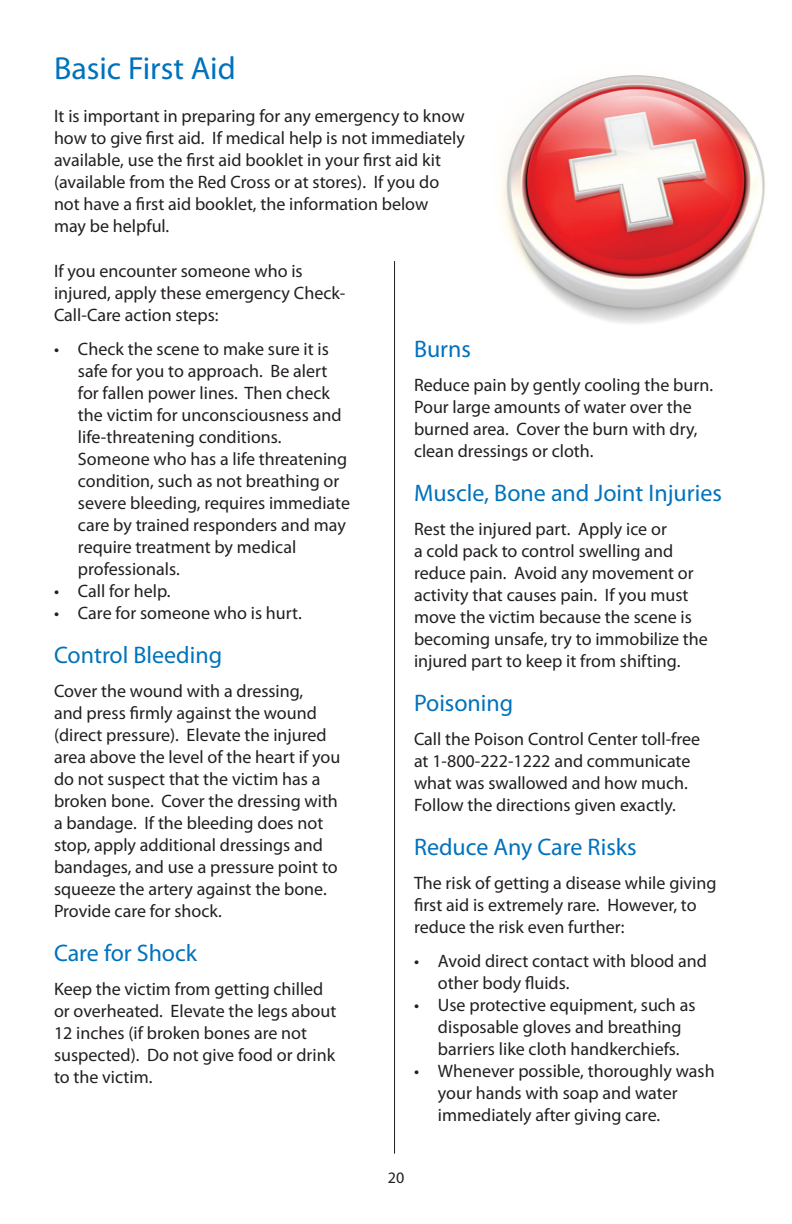
<style>
.page{position:relative;width:792px;height:1224px;background:#fff}
.page>*{position:absolute;margin:0;border:0;box-sizing:border-box;transform-origin:0 0}
.t1{font:32px "Myriad Pro";color:#0072bc}
.t2{font:24px "Myriad Pro";color:#0072bc}
.t3{font:18px/22px "Myriad Pro";color:#231f20}
.t4{font:16px "Myriad Pro";color:#231f20}
</style>
<div class="page">
<img style="left:501px;top:75px;width:264px;height:249px">
<hr style="left:394px;top:261px;width:1px;height:893px;background:#231f20">
<p class="t1" style="left:54px;top:49px;width:183px">Basic First Aid</p>
<p class="t3" style="left:54px;top:105px;width:412px">It is important in preparing for any emergency to know</p>
<p class="t3" style="left:54px;top:127px;width:412px">how to give first aid. If medical help is not immediately</p>
<p class="t3" style="left:54px;top:149px;width:389px">available, use the first aid booklet in your first aid kit</p>
<p class="t3" style="left:54px;top:171px;width:387px">(available from the Red Cross or at stores). If you do</p>
<p class="t3" style="left:54px;top:193px;width:376px">not have a first aid booklet, the information below</p>
<p class="t3" style="left:54px;top:215px;width:117px">may be helpful.</p>
<p class="t3" style="left:54px;top:260px;width:293px">If you encounter someone who is injured, apply these emergency Check-<br>Call-Care action steps:</p>
<p class="t3" style="left:54px;top:338px;width:276px;text-align:right">• Check the scene to make sure it is safe for you to approach. Be alert</p>
<p class="t3" style="left:78px;top:382px;width:253px">for fallen power lines. Then check</p>
<p class="t3" style="left:78px;top:404px;width:265px">the victim for unconsciousness and</p>
<p class="t3" style="left:78px;top:426px;width:205px">life-threatening conditions.</p>
<p class="t3" style="left:78px;top:448px;width:271px">Someone who has a life threatening</p>
<p class="t3" style="left:78px;top:470px;width:263px">condition, such as not breathing or</p>
<p class="t3" style="left:78px;top:492px;width:274px">severe bleeding, requires immediate</p>
<p class="t3" style="left:78px;top:514px;width:269px">care by trained responders and may</p>
<p class="t3" style="left:78px;top:536px;width:220px">require treatment by medical</p>
<p class="t3" style="left:78px;top:558px;width:103px">professionals.</p>
<p class="t3" style="left:54px;top:580px;width:118px">• Call for help.</p>
<p class="t3" style="left:54px;top:602px;width:249px">• Care for someone who is hurt.</p>
<p class="t2" style="left:54px;top:640px;width:170px">Control Bleeding</p>
<p class="t3" style="left:54px;top:680px;width:288px">Cover the wound with a dressing,<br>and press firmly against the wound (direct pressure). Elevate the injured area above the level of the heart if you do not suspect that the victim has a broken bone. Cover the dressing with a bandage. If the bleeding does not stop, apply additional dressings and bandages, and use a pressure point to squeeze the artery against the bone.<br>Provide care for shock.</p>
<p class="t2" style="left:54px;top:938px;width:145px">Care for Shock</p>
<p class="t3" style="left:54px;top:978px;width:284px">Keep the victim from getting chilled or overheated. Elevate the legs about<br>12 inches (if broken bones are not suspected). Do not give food or drink to the victim.</p>
<p class="t2" style="left:414px;top:334px;width:58px">Burns</p>
<p class="t3" style="left:414px;top:373px;width:301px">Reduce pain by gently cooling the burn.<br>Pour large amounts of water over the burned area. Cover the burn with dry, clean dressings or cloth.</p>
<p class="t2" style="left:414px;top:478px;width:309px">Muscle, Bone and Joint Injuries</p>
<p class="t3" style="left:414px;top:517px;width:295px">Rest the injured part. Apply ice or<br>a cold pack to control swelling and reduce pain. Avoid any movement or activity that causes pain. If you must move the victim because the scene is becoming unsafe, try to immobilize the injured part to keep it from shifting.</p>
<p class="t2" style="left:414px;top:688px;width:101px">Poisoning</p>
<p class="t3" style="left:414px;top:727px;width:288px">Call the Poison Control Center toll-free at 1-800-222-1222 and communicate what was swallowed and how much.<br>Follow the directions given exactly.</p>
<p class="t2" style="left:414px;top:832px;width:224px">Reduce Any Care Risks</p>
<p class="t3" style="left:414px;top:871px;width:304px">The risk of getting a disease while giving first aid is extremely rare. However, to reduce the risk even further:</p>
<p class="t3" style="left:414px;top:949px;width:295px">• Avoid direct contact with blood and</p>
<p class="t3" style="left:438px;top:971px;width:133px">other body fluids.</p>
<p class="t3" style="left:414px;top:993px;width:283px">• Use protective equipment, such as</p>
<p class="t3" style="left:438px;top:1015px;width:245px">disposable gloves and breathing</p>
<p class="t3" style="left:438px;top:1037px;width:243px">barriers like cloth handkerchiefs.</p>
<p class="t3" style="left:414px;top:1059px;width:302px">• Whenever possible, thoroughly wash</p>
<p class="t3" style="left:438px;top:1081px;width:241px">your hands with soap and water</p>
<p class="t3" style="left:438px;top:1103px;width:224px">immediately after giving care.</p>
<p class="t4" style="left:388px;top:1167px;width:18px">20</p>
</div>
